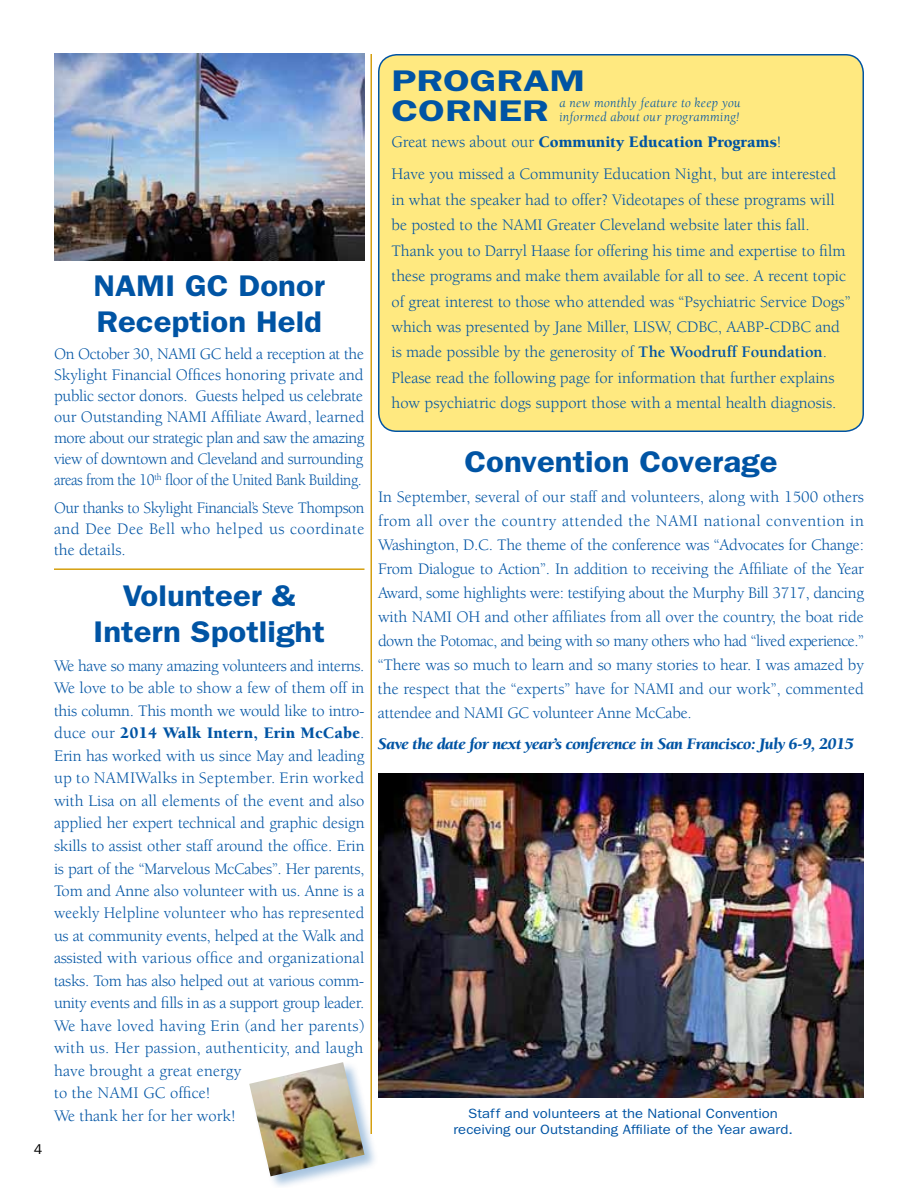
<style>
.page{position:relative;width:918px;height:1188px;background:#fff}
.page>*{position:absolute;margin:0;border:0;box-sizing:border-box;transform-origin:0 0}
.t1{font:600 30px/36px "Franklin Gothic";color:#0054a4;text-align:center;scale:1.1 1}
.t2{font:600 30px "Franklin Gothic";color:#0054a4;scale:1.35 1}
.t3{font:16.5px/22.5px "Berkeley";color:#0054a4}
.t4{font:italic 900 16.5px "Berkeley";letter-spacing:-.02em;color:#0054a4}
.t5{font:14.25px "Franklin Gothic";color:#000}
.t6{font:13.5px/16.2px "Franklin Gothic";color:#0054a4;text-align:center;scale:1.1 1}
.t7{font:italic 13.5px/13.5px "Berkeley";letter-spacing:.02em;color:#0054a4}
.s1{font-weight:900}
.s2{font-weight:700}
</style>
<div class="page">
<div style="left:248px;top:1061px;width:131px;height:127px;background:#0054a4;opacity:.35"></div>
<img style="left:249px;top:1062px;width:115px;height:114px">
<img style="left:378px;top:774px;width:486px;height:323px">
<div style="left:379px;top:55px;width:484px;height:376px;background:#ffe980;border-radius:18px"></div>
<div style="left:378px;top:54px;width:486px;height:378px;border:2px solid #0054a4;border-radius:18px"></div>
<hr style="left:370px;top:54px;width:2px;height:1080px;background:#d59f0f">
<hr style="left:54px;top:568px;width:310px;height:2px;background:#d59f0f">
<img style="left:54px;top:54px;width:310px;height:207px">
<p class="t5" style="left:34px;top:1141px;width:10px">4</p>
<h1 class="t1" style="left:93px;top:267px;width:212px;text-align:left">NAMI GC Donor<br>Reception Held</h1>
<p class="t3" style="left:54px;top:344px;width:312px;line-height:21px;text-align:justify">On October 30, NAMI GC held a reception at the Skylight Financial Offices honoring private and public sector donors. Guests helped us celebrate our Outstanding NAMI Affiliate Award, learned more about our strategic plan and saw the amazing view of downtown and Cleveland and surrounding areas from the 10<sup>th</sup> floor of the United Bank Building.</p>
<p class="t3" style="left:54px;top:498px;width:312px;line-height:21px;text-align:justify">Our thanks to Skylight Financial’s Steve Thompson and Dee Dee Bell who helped us coordinate the details.</p>
<h1 class="t1" style="left:93px;top:577px;width:212px">Volunteer &amp;<br>Intern Spotlight</h1>
<p class="t3" style="left:54px;top:655px;width:312px">We have so many amazing volunteers and interns.<br>We love to be able to show a few of them off in this column. This month we would like to intro&shy;duce our <span class="s1">2014 Walk Intern, Erin McCabe</span>.<br>Erin has worked with us since May and leading up to NAMIWalks in September. Erin worked with Lisa on all elements of the event and also applied her expert technical and graphic design skills to assist other staff around the office. Erin is part of the “Marvelous McCabes”. Her parents, Tom and Anne also volunteer with us. Anne is a weekly Helpline volunteer who has represented us at community events, helped at the Walk and assisted with various office and organizational tasks. Tom has also helped out at various comm&shy;unity events and fills in as a support group leader.<br>We have loved having Erin (and her parents) with us. Her passion, authenticity, and laugh have brought a great energy<br>to the NAMI GC office!<br>We thank her for her work!</p>
<h1 class="t2" style="left:392px;top:63px;width:79px">PROGRA</h1>
<h1 class="t2" style="left:549px;top:63px;width:28px">M</h1>
<h1 class="t2" style="left:392px;top:93px;width:98px">CORNER</h1>
<p class="t7" style="left:559px;top:96px;width:183px">a new monthly feature to keep you informed about our programming!</p>
<p class="t3" style="left:392px;top:126px;width:446px;line-height:32.2px">Great news about our <span class="s1">Community Education Programs</span>!<br>Have you missed a Community Education Night, but are interested</p>
<p class="t3" style="left:392px;top:187px;width:460px;line-height:25.5px">in what the speaker had to offer? Videotapes of these programs will be posted to the NAMI Greater Cleveland website later this fall.<br>Thank you to Darryl Haase for offering his time and expertise to film these programs and make them available for all to see. A recent topic of great interest to those who attended was “Psychiatric Service Dogs” which was presented by Jane Miller, LISW, CDBC, AABP-CDBC and is made possible by the generosity of <span class="s2">The Woodruff Foundation</span>.<br>Please read the following page for information that further explains how psychiatric dogs support those with a mental health diagnosis.</p>
<h1 class="t1" style="left:464px;top:443px;width:286px">Convention Coverage</h1>
<p class="t3" style="left:378px;top:486px;width:488px;line-height:24px;text-align:justify">In September, several of our staff and volunteers, along with 1500 others from all over the country attended the NAMI national convention in Washington, D.C. The theme of the conference was “Advocates for Change:<br>From Dialogue to Action”. In addition to receiving the Affiliate of the Year Award, some highlights were: testifying about the Murphy Bill 3717, dancing with NAMI OH and other affiliates from all over the country, the boat ride down the Potomac, and being with so many others who had “lived experience.” “There was so much to learn and so many stories to hear. I was amazed by the respect that the “experts” have for NAMI and our work”, commented attendee and NAMI GC volunteer Anne McCabe.</p>
<p class="t4" style="left:378px;top:735px;width:477px">Save the date for next year’s conference in San Francisco: July 6-9, 2015</p>
<p class="t6" style="left:453px;top:1105px;width:310px">Staff and volunteers at the National Convention receiving our Outstanding Affiliate of the Year award.</p>
</div>
